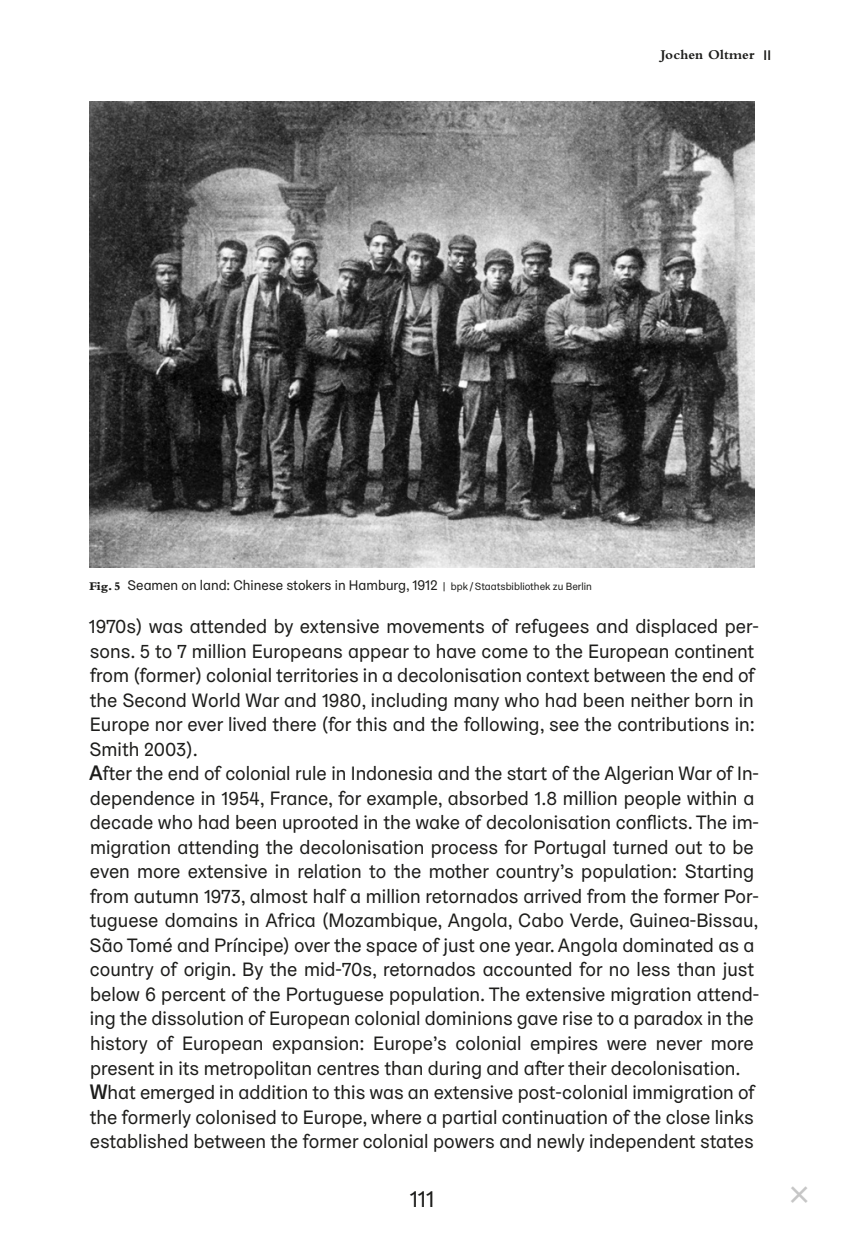
<style>
.page{position:relative;width:844px;height:1241px;background:#fff}
.page>*{position:absolute;margin:0;border:0;box-sizing:border-box;transform-origin:0 0}
.t1{font:35px "Graebenbach";color:#c6c6c6}
.t2{font:22.75px "Graebenbach";color:#1d1d1b}
.t3{font:19.43px/24.5px "Graebenbach";color:#1d1d1b}
.t4{font:14px "Graebenbach";color:#1d1d1b}
.t5{font:700 14px "Bembo MT Pro";letter-spacing:.01em;color:#1d1d1b}
.s1{font-family:"Graebenbach";font-weight:500}
.s2{font-family:"Bembo";font-weight:800;font-size:12.25px}
.s3{font-size:10.5px}
.s4{font-size:18.9px}
.s5{font-weight:500;font-size:21px}
</style>
<div class="page">
<img style="left:89px;top:102px;width:665px;height:465px">
<p class="t5" style="left:660px;top:47px;width:112px">Jochen Oltmer <span class="s1">II</span></p>
<p class="t4" style="left:89px;top:576px;width:504px"><span class="s2">Fig. 5</span> Seamen on land: Chinese stokers in Hamburg, 1912 <span class="s3">| bpk /Staatsbibliothek zu Berlin</span></p>
<p class="t3" style="left:89px;top:614px;width:671px"><span class="s4">1970</span>s) was attended by extensive movements of refugees and displaced per&shy;sons. <span class="s4">5</span> to <span class="s4">7</span> million Europeans appear to have come to the European continent from (former) colonial territories in a decolonisation context between the end of the Second World War and <span class="s4">1980</span>, including many who had been neither born in Europe nor ever lived there (for this and the following, see the contributions in:<br>Smith <span class="s4">2003</span>).<br><span class="s5">A</span>fter the end of colonial rule in Indonesia and the start of the Algerian War of In&shy;dependence in <span class="s4">1954</span>, France, for example, absorbed <span class="s4">1.8</span> million people within a decade who had been uprooted in the wake of decolonisation conflicts. The im&shy;migration attending the decolonisation process for Portugal turned out to be even more extensive in relation to the mother country’s population: Starting from autumn <span class="s4">1973</span>, almost half a million retornados arrived from the former Por&shy;tuguese domains in Africa (Mozambique, Angola, Cabo Verde, Guinea-Bissau, São Tomé and Príncipe) over the space of just one year. Angola dominated as a country of origin. By the mid-<span class="s4">70</span>s, retornados accounted for no less than just below 6 percent of the Portuguese population. The extensive migration attend&shy;ing the dissolution of European colonial dominions gave rise to a paradox in the history of European expansion: Europe’s colonial empires were never more present in its metropolitan centres than during and after their decolonisation.<br><span class="s5">W</span>hat emerged in addition to this was an extensive post-colonial immigration of the formerly colonised to Europe, where a partial continuation of the close links established between the former colonial powers and newly independent states</p>
<p class="t2" style="left:409px;top:1184px;width:26px">111</p>
<h1 class="t1" style="left:788px;top:1173px;width:22px">×</h1>
</div>
